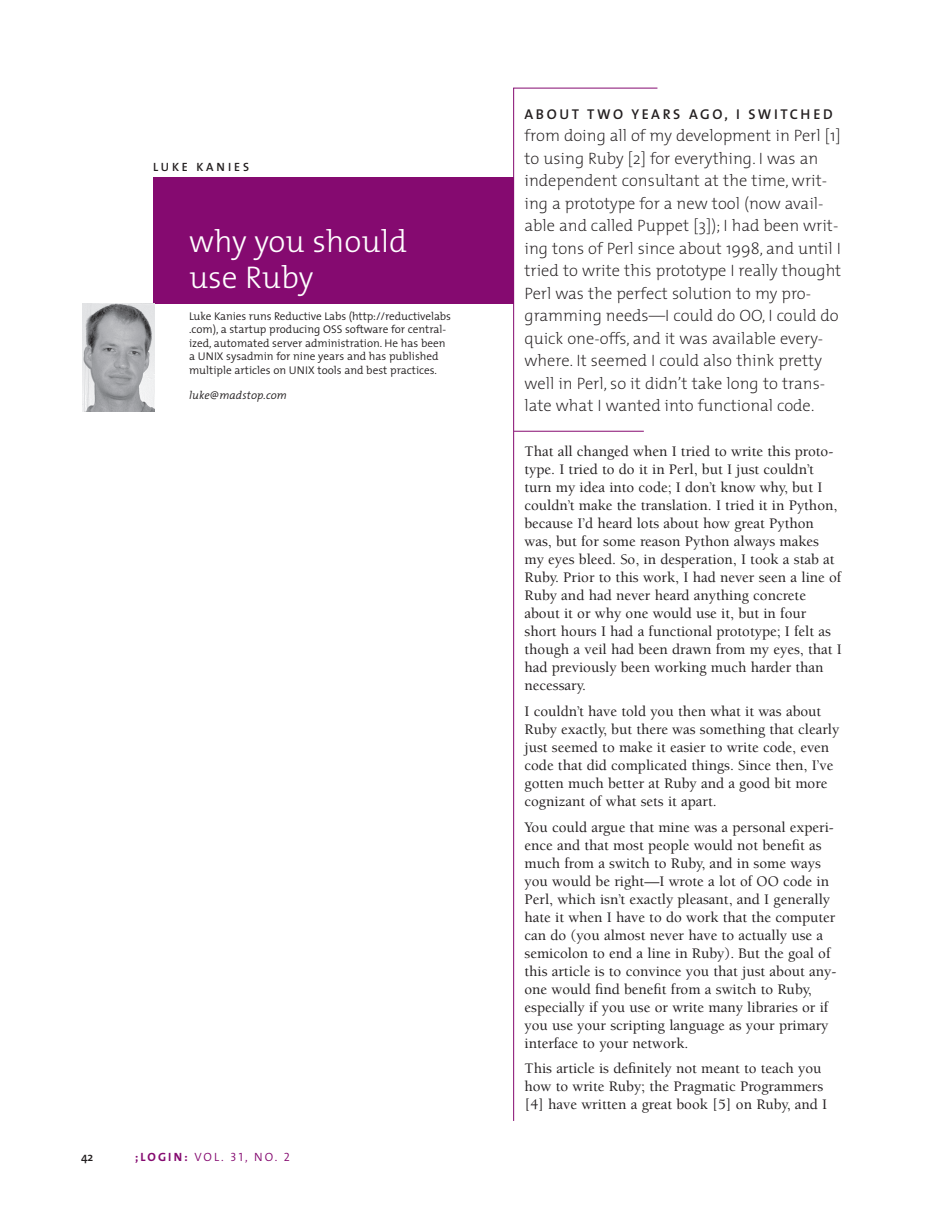
<style>
.page{position:relative;width:932px;height:1229px;background:#fff}
.page>*{position:absolute;margin:0;border:0;box-sizing:border-box;transform-origin:0 0}
.t1{font:300 31.5px/36px "The Mix";color:#fff}
.t2{font:200 16.5px/22.5px "The Mix";color:#231f20}
.t3{font:500 15px/18px "Berkeley";color:#231f20}
.t4{font:600 14.25px "The Mix";letter-spacing:.18em;color:#231f20}
.t5{font:12px "The Mix Semi Light Caps";letter-spacing:.175em;color:#850a70}
.t6{font:12px "The Mix Semi Bold Caps";letter-spacing:.235em;color:#231f20}
.t7{font:600 12px "The Mix";color:#231f20}
.t8{font:300 11.25px/13.5px "The Mix";color:#231f20}
.t9{font:italic 300 11.25px "The Mix";letter-spacing:.01em;color:#231f20}
.s1{font-family:"The Mix Bold Caps"}
</style>
<div class="page">
<hr style="left:513px;top:88px;width:1px;height:1032px;background:#850a70">
<hr style="left:513px;top:88px;width:144px;height:1px;background:#850a70">
<div style="left:153px;top:177px;width:361px;height:126px;background:#850a70"></div>
<img style="left:83px;top:303px;width:71px;height:108px">
<hr style="left:514px;top:431px;width:130px;height:1px;background:#850a70">
<p class="t6" style="left:153px;top:163px;width:97px">LUKE KANIES</p>
<h1 class="t1" style="left:189px;top:227px;width:219px">why you should use Ruby</h1>
<p class="t8" style="left:189px;top:310px;width:263px">Luke Kanies runs Reductive Labs (http://reductivelabs .com), a startup producing OSS software for central&shy;ized, automated server administration. He has been a UNIX sysadmin for nine years and has published multiple articles on UNIX tools and best practices.</p>
<p class="t9" style="left:189px;top:391px;width:99px">luke@madstop.com</p>
<p class="t7" style="left:81px;top:1153px;width:14px">42</p>
<p class="t5" style="left:135px;top:1153px;width:156px"><span class="s1">;LOGIN:</span> VOL. 31, NO. 2</p>
<p class="t4" style="left:524px;top:109px;width:309px">ABOUT TWO YEARS AGO, I SWITCHED</p>
<p class="t2" style="left:524px;top:126px;width:318px">from doing all of my development in Perl [1] to using Ruby [2] for everything. I was an independent consultant at the time, writ&shy;ing a prototype for a new tool (now avail&shy;able and called Puppet [3]); I had been writ&shy;ing tons of Perl since about 1998, and until I tried to write this prototype I really thought Perl was the perfect solution to my pro&shy;gramming needs—I could do OO, I could do quick one-offs, and it was available every&shy;where. It seemed I could also think pretty well in Perl, so it didn’t take long to trans&shy;late what I wanted into functional code.</p>
<p class="t3" style="left:524px;top:444px;width:319px">That all changed when I tried to write this proto&shy;type. I tried to do it in Perl, but I just couldn’t turn my idea into code; I don’t know why, but I couldn’t make the translation. I tried it in Python, because I’d heard lots about how great Python was, but for some reason Python always makes my eyes bleed. So, in desperation, I took a stab at Ruby. Prior to this work, I had never seen a line of Ruby and had never heard anything concrete about it or why one would use it, but in four short hours I had a functional prototype; I felt as though a veil had been drawn from my eyes, that I had previously been working much harder than necessary.</p>
<p class="t3" style="left:524px;top:703px;width:316px">I couldn’t have told you then what it was about Ruby exactly, but there was something that clearly just seemed to make it easier to write code, even code that did complicated things. Since then, I’ve gotten much better at Ruby and a good bit more cognizant of what sets it apart.</p>
<p class="t3" style="left:524px;top:819px;width:313px">You could argue that mine was a personal experi&shy;ence and that most people would not benefit as much from a switch to Ruby, and in some ways you would be right—I wrote a lot of OO code in Perl, which isn’t exactly pleasant, and I generally hate it when I have to do work that the computer can do (you almost never have to actually use a semicolon to end a line in Ruby). But the goal of this article is to convince you that just about any&shy;one would find benefit from a switch to Ruby, especially if you use or write many libraries or if you use your scripting language as your primary interface to your network.</p>
<p class="t3" style="left:524px;top:1060px;width:304px">This article is definitely not meant to teach you how to write Ruby; the Pragmatic Programmers [4] have written a great book [5] on Ruby, and I</p>
</div>
